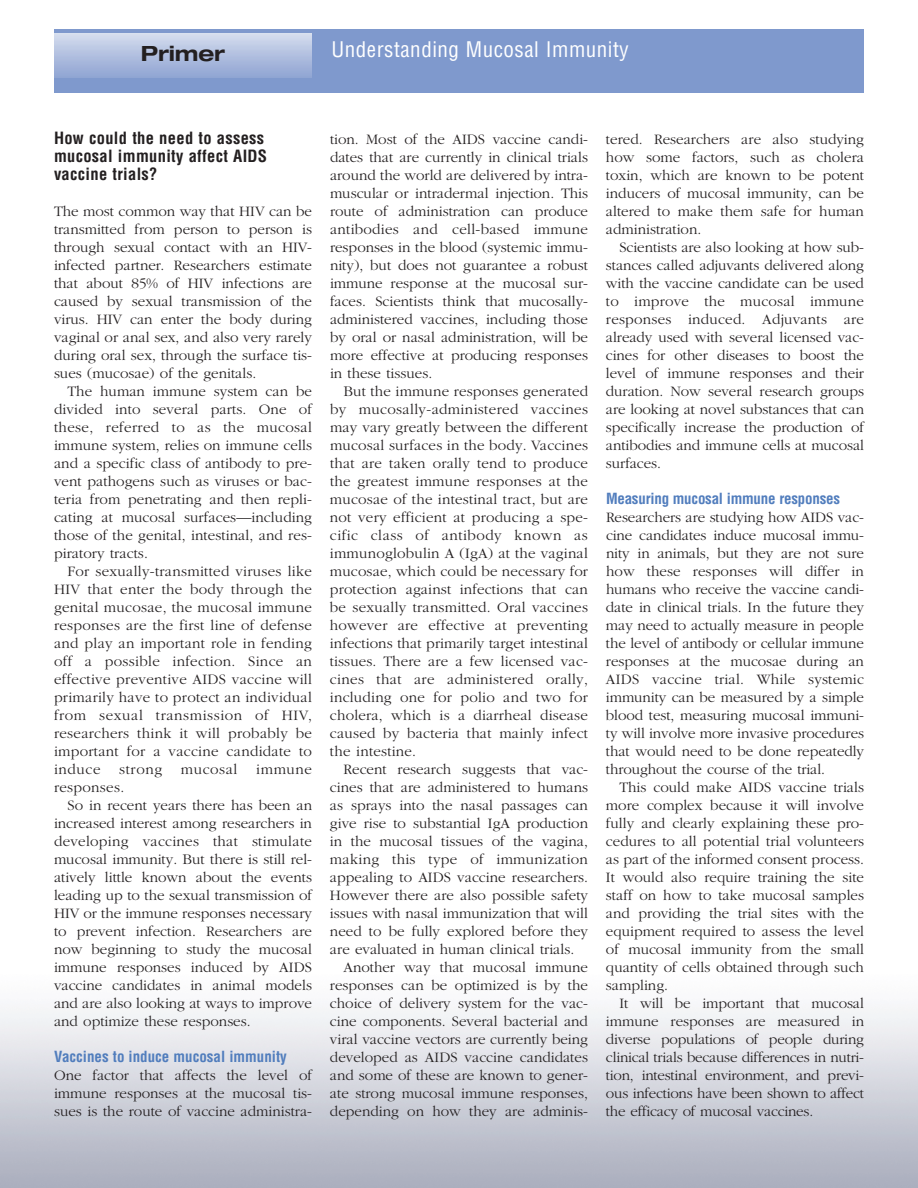
<style>
.page{position:relative;width:918px;height:1188px;background:#fff}
.page>*{position:absolute;margin:0;border:0;box-sizing:border-box;transform-origin:0 0}
.t1{font:condensed 21px "Helvetica";letter-spacing:.025em;color:#fff}
.t2{font:700 expanded 21px "Helvetica Neue";letter-spacing:-.01em;color:#231f20}
.t3{font:700 condensed 16.5px/18px "Helvetica";letter-spacing:.02em;color:#231f20}
.t4{font:300 15px/18px "Garamond";color:#231f20;text-align:justify}
.t5{font:700 condensed 15px "Helvetica";letter-spacing:-.015em;color:#517dbd}
.t6{font:300 15px "Garamond";letter-spacing:.02em;color:#231f20}
</style>
<div class="page">
<div style="left:54px;top:29px;width:810px;height:63px;background:#7f99cd"></div>
<hr style="left:54px;top:33px;width:258px;height:1px;background:#fafafd">
<hr style="left:54px;top:34px;width:258px;height:1px;background:#f7f9fc">
<hr style="left:54px;top:35px;width:258px;height:2px;background:#f4f6fa">
<hr style="left:54px;top:37px;width:258px;height:1px;background:#eff2f9">
<hr style="left:54px;top:38px;width:258px;height:1px;background:#edf0f8">
<hr style="left:54px;top:39px;width:258px;height:1px;background:#ebeff7">
<hr style="left:54px;top:40px;width:258px;height:2px;background:#e7ebf5">
<hr style="left:54px;top:42px;width:258px;height:1px;background:#e2e7f3">
<hr style="left:54px;top:43px;width:258px;height:1px;background:#e0e5f3">
<hr style="left:54px;top:44px;width:258px;height:1px;background:#dde4f2">
<hr style="left:54px;top:45px;width:258px;height:1px;background:#dbe1f1">
<hr style="left:54px;top:46px;width:258px;height:2px;background:#d8dff0">
<hr style="left:54px;top:48px;width:258px;height:1px;background:#d4dcee">
<hr style="left:54px;top:49px;width:258px;height:1px;background:#d2d9ed">
<hr style="left:54px;top:50px;width:258px;height:1px;background:#d0d8ec">
<hr style="left:54px;top:51px;width:258px;height:2px;background:#cdd5eb">
<hr style="left:54px;top:53px;width:258px;height:1px;background:#c9d1e9">
<hr style="left:54px;top:54px;width:258px;height:1px;background:#c7d0e9">
<hr style="left:54px;top:55px;width:258px;height:1px;background:#c5cfe8">
<hr style="left:54px;top:56px;width:258px;height:2px;background:#c2cce7">
<hr style="left:54px;top:58px;width:258px;height:1px;background:#bec9e5">
<hr style="left:54px;top:59px;width:258px;height:1px;background:#bcc7e4">
<hr style="left:54px;top:60px;width:258px;height:1px;background:#bac5e3">
<hr style="left:54px;top:61px;width:258px;height:2px;background:#b7c3e2">
<hr style="left:54px;top:63px;width:258px;height:1px;background:#b3c0e1">
<hr style="left:54px;top:64px;width:258px;height:1px;background:#b1bee0">
<hr style="left:54px;top:65px;width:258px;height:1px;background:#afbddf">
<hr style="left:54px;top:66px;width:258px;height:1px;background:#aebcde">
<hr style="left:54px;top:67px;width:258px;height:2px;background:#abbadd">
<hr style="left:54px;top:69px;width:258px;height:1px;background:#a7b6dc">
<hr style="left:54px;top:70px;width:258px;height:1px;background:#a5b5db">
<hr style="left:54px;top:71px;width:258px;height:1px;background:#a3b4db">
<hr style="left:54px;top:72px;width:258px;height:2px;background:#a1b2da">
<hr style="left:54px;top:74px;width:258px;height:1px;background:#9dafd8">
<hr style="left:54px;top:75px;width:258px;height:1px;background:#9baed8">
<hr style="left:54px;top:76px;width:258px;height:1px;background:#99acd7">
<hr style="left:54px;top:77px;width:258px;height:1px;background:#97abd6">
<h1 class="t2" style="left:141px;top:46px;width:86px">Primer</h1>
<h1 class="t1" style="left:331px;top:41px;width:299px">Understanding Mucosal Immunity</h1>
<p class="t3" style="left:54px;top:130px;width:215px">How could the need to assess mucosal immunity affect AIDS vaccine trials?</p>
<p class="t4" style="left:54px;top:202px;width:260px">The most common way that HIV can be transmitted from person to person is through sexual contact with an HIV&shy;infected partner. Researchers estimate that about 85% of HIV infections are caused by sexual transmission of the virus. HIV can enter the body during vaginal or anal sex, and also very rarely during oral sex, through the surface tis&shy;sues (mucosae) of the genitals.</p>
<p class="t4" style="left:54px;top:382px;width:260px;text-indent:14px">The human immune system can be divided into several parts. One of these, referred to as the mucosal immune system, relies on immune cells and a specific class of antibody to pre&shy;vent pathogens such as viruses or bac&shy;teria from penetrating and then repli&shy;cating at mucosal surfaces—including those of the genital, intestinal, and res&shy;piratory tracts.</p>
<p class="t4" style="left:54px;top:562px;width:260px;text-indent:14px">For sexually-transmitted viruses like HIV that enter the body through the genital mucosae, the mucosal immune responses are the first line of defense and play an important role in fending off a possible infection. Since an effective preventive AIDS vaccine will primarily have to protect an individual from sexual transmission of HIV, researchers think it will probably be important for a vaccine candidate to induce strong mucosal immune responses.</p>
<p class="t4" style="left:54px;top:796px;width:260px;text-indent:14px">So in recent years there has been an increased interest among researchers in developing vaccines that stimulate mucosal immunity. But there is still rel&shy;atively little known about the events leading up to the sexual transmission of HIV or the immune responses necessary to prevent infection. Researchers are now beginning to study the mucosal immune responses induced by AIDS vaccine candidates in animal models and are also looking at ways to improve and optimize these responses.</p>
<p class="t5" style="left:54px;top:1051px;width:234px">Vaccines to induce mucosal immunity</p>
<p class="t4" style="left:54px;top:1066px;width:260px">One factor that affects the level of immune responses at the mucosal tis&shy;sues is the route of vaccine administra-</p>
<p class="t4" style="left:330px;top:130px;width:260px">tion. Most of the AIDS vaccine candi&shy;dates that are currently in clinical trials around the world are delivered by intra&shy;muscular or intradermal injection. This route of administration can produce antibodies and cell-based immune responses in the blood (systemic immu&shy;nity), but does not guarantee a robust immune response at the mucosal sur&shy;faces. Scientists think that mucosally&shy;administered vaccines, including those by oral or nasal administration, will be more effective at producing responses in these tissues.</p>
<p class="t4" style="left:330px;top:382px;width:260px;text-indent:14px">But the immune responses generated by mucosally-administered vaccines may vary greatly between the different mucosal surfaces in the body. Vaccines that are taken orally tend to produce the greatest immune responses at the mucosae of the intestinal tract, but are not very efficient at producing a spe&shy;cific class of antibody known as immunoglobulin A (IgA) at the vaginal mucosae, which could be necessary for protection against infections that can be sexually transmitted. Oral vaccines however are effective at preventing infections that primarily target intestinal tissues. There are a few licensed vac&shy;cines that are administered orally, including one for polio and two for cholera, which is a diarrheal disease caused by bacteria that mainly infect the intestine.</p>
<p class="t4" style="left:343px;top:760px;width:246px">Recent research suggests that vac-</p>
<p class="t4" style="left:330px;top:778px;width:260px">cines that are administered to humans</p>
<p class="t4" style="left:330px;top:796px;width:260px">as sprays into the nasal passages can</p>
<p class="t4" style="left:330px;top:814px;width:260px">give rise to substantial IgA production</p>
<p class="t4" style="left:330px;top:832px;width:259px">in the mucosal tissues of the vagina,</p>
<p class="t6" style="left:330px;top:850px;width:259px">making this type of immunization</p>
<p class="t4" style="left:330px;top:868px;width:260px">appealing to AIDS vaccine researchers.</p>
<p class="t4" style="left:330px;top:886px;width:260px">However there are also possible safety</p>
<p class="t4" style="left:330px;top:904px;width:259px">issues with nasal immunization that will</p>
<p class="t4" style="left:330px;top:922px;width:260px">need to be fully explored before they</p>
<p class="t4" style="left:330px;top:940px;width:246px">are evaluated in human clinical trials.</p>
<p class="t4" style="left:343px;top:958px;width:246px">Another way that mucosal immune</p>
<p class="t4" style="left:330px;top:976px;width:260px">responses can be optimized is by the</p>
<p class="t4" style="left:330px;top:994px;width:260px">choice of delivery system for the vac-</p>
<p class="t4" style="left:330px;top:1012px;width:260px">cine components. Several bacterial and</p>
<p class="t4" style="left:330px;top:1030px;width:260px">viral vaccine vectors are currently being</p>
<p class="t4" style="left:330px;top:1048px;width:260px">developed as AIDS vaccine candidates</p>
<p class="t4" style="left:330px;top:1066px;width:260px">and some of these are known to gener-</p>
<p class="t4" style="left:330px;top:1084px;width:260px">ate strong mucosal immune responses,</p>
<p class="t4" style="left:330px;top:1102px;width:260px">depending on how they are adminis-</p>
<p class="t4" style="left:606px;top:130px;width:260px">tered. Researchers are also studying how some factors, such as cholera toxin, which are known to be potent inducers of mucosal immunity, can be altered to make them safe for human administration.</p>
<p class="t4" style="left:606px;top:238px;width:260px;text-indent:14px">Scientists are also looking at how sub&shy;stances called adjuvants delivered along with the vaccine candidate can be used to improve the mucosal immune responses induced. Adjuvants are already used with several licensed vac&shy;cines for other diseases to boost the level of immune responses and their duration. Now several research groups are looking at novel substances that can specifically increase the production of antibodies and immune cells at mucosal surfaces.</p>
<p class="t5" style="left:606px;top:493px;width:236px">Measuring mucosal immune responses</p>
<p class="t4" style="left:606px;top:508px;width:260px">Researchers are studying how AIDS vac&shy;cine candidates induce mucosal immu&shy;nity in animals, but they are not sure how these responses will differ in humans who receive the vaccine candi&shy;date in clinical trials. In the future they may need to actually measure in people the level of antibody or cellular immune responses at the mucosae during an AIDS vaccine trial. While systemic immunity can be measured by a simple blood test, measuring mucosal immuni&shy;ty will involve more invasive procedures that would need to be done repeatedly throughout the course of the trial.</p>
<p class="t4" style="left:606px;top:778px;width:260px;text-indent:14px">This could make AIDS vaccine trials more complex because it will involve fully and clearly explaining these pro&shy;cedures to all potential trial volunteers as part of the informed consent process.<br>It would also require training the site staff on how to take mucosal samples and providing the trial sites with the equipment required to assess the level of mucosal immunity from the small quantity of cells obtained through such sampling.</p>
<p class="t4" style="left:606px;top:994px;width:260px;text-indent:14px">It will be important that mucosal immune responses are measured in diverse populations of people during clinical trials because differences in nutri&shy;tion, intestinal environment, and previ&shy;ous infections have been shown to affect the efficacy of mucosal vaccines.</p>
</div>
